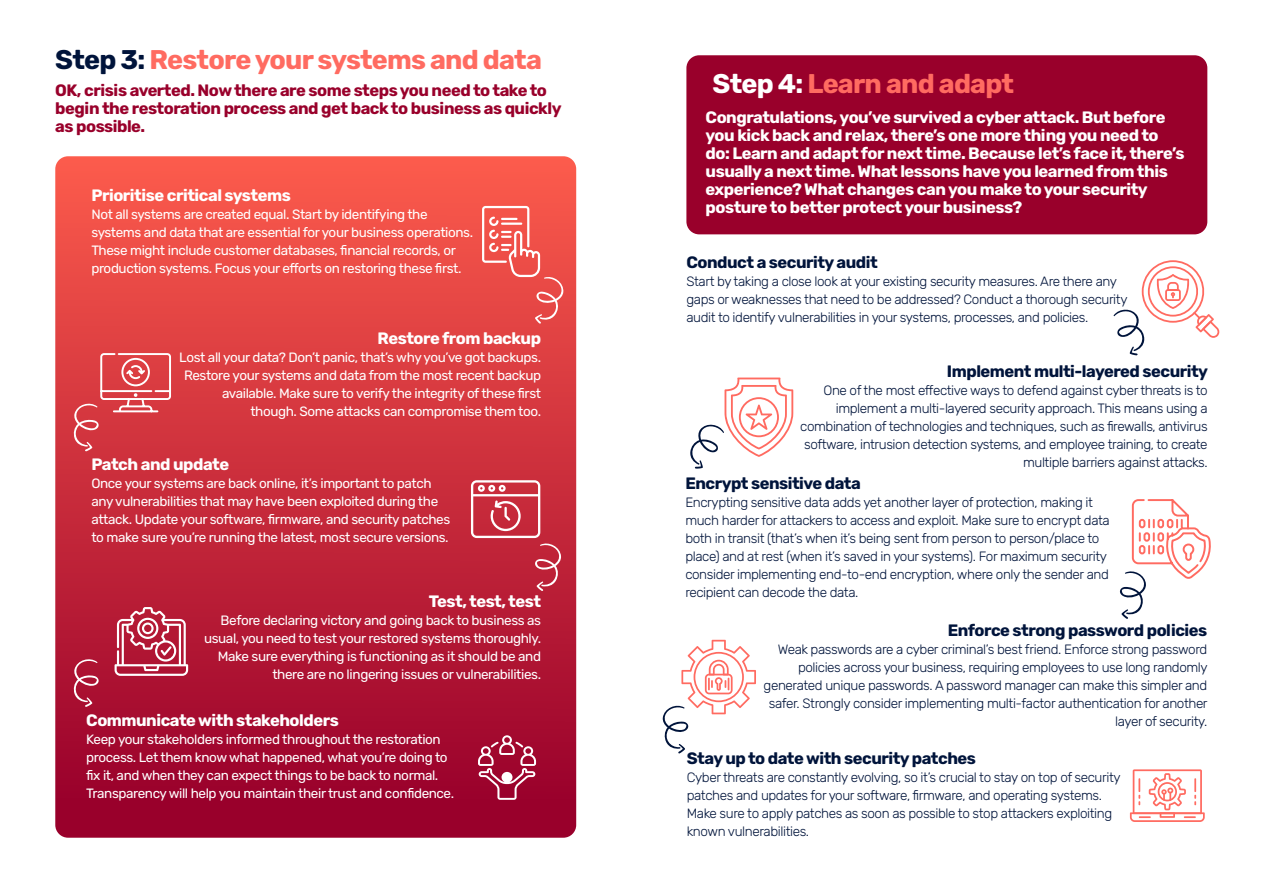
<style>
.page{position:relative;width:1263px;height:893px;background:#fff}
.page>*{position:absolute;margin:0;border:0;box-sizing:border-box;transform-origin:0 0}
.t1{font:700 27px "Rubik";letter-spacing:-.03em;color:#ff6b61}
.t2{font:700 16.5px/18px "Rubik";letter-spacing:-.03em;color:#fff}
.t3{font:700 16.5px "Rubik";letter-spacing:-.03em;color:#00143b}
.t4{font:700 16.5px/18px "Rubik";letter-spacing:-.03em;color:#99002b}
.t5{font:300 13.5px/18px "Rubik";letter-spacing:-.03em;color:#00143b}
.t6{font:13.5px/18px "Rubik";letter-spacing:-.03em;color:#fff}
.s1{color:#00143b}
.s2{color:#fff}
</style>
<div class="page">
<svg style="left:55px;top:156px;width:521px;height:682px;background:#c72b3b"></svg>
<svg style="left:478px;top:735px;width:58px;height:65px;background:#b23959"></svg>
<svg style="left:482px;top:206px;width:82px;height:118px;background:#ee625d"></svg>
<svg style="left:115px;top:607px;width:73px;height:69px"></svg>
<svg style="left:72px;top:352px;width:100px;height:100px;background:#db5056"></svg>
<svg style="left:471px;top:480px;width:90px;height:111px;background:#c94151"></svg>
<svg style="left:72px;top:656px;width:28px;height:51px"></svg>
<div style="left:686px;top:55px;width:521px;height:179px;background:#99002b;border-radius:13px"></div>
<svg style="left:1130px;top:769px;width:75px;height:53px"></svg>
<svg style="left:1113px;top:260px;width:107px;height:96px"></svg>
<svg style="left:1119px;top:499px;width:92px;height:120px"></svg>
<svg style="left:690px;top:378px;width:103px;height:91px"></svg>
<svg style="left:662px;top:640px;width:94px;height:114px"></svg>
<h1 class="t1" style="left:55px;top:44px;width:488px"><span class="s1">Step 3:</span> Restore your systems and data</h1>
<p class="t4" style="left:55px;top:81px;width:508px">OK, crisis averted. Now there are some steps you need to take to begin the restoration process and get back to business as quickly as possible.</p>
<p class="t2" style="left:91px;top:187px;width:201px">Prioritise critical systems</p>
<p class="t6" style="left:91px;top:206px;width:383px">Not all systems are created equal. Start by identifying the systems and data that are essential for your business operations.<br>These might include customer databases, financial records, or production systems. Focus your efforts on restoring these first.</p>
<p class="t2" style="left:378px;top:330px;width:165px">Restore from backup</p>
<p class="t6" style="left:179px;top:349px;width:363px;text-align:right">Lost all your data? Don’t panic, that’s why you’ve got backups.<br>Restore your systems and data from the most recent backup available. Make sure to verify the integrity of these first though. Some attacks can compromise them too.</p>
<p class="t2" style="left:91px;top:456px;width:139px">Patch and update</p>
<p class="t6" style="left:91px;top:475px;width:360px">Once your systems are back online, it’s important to patch any vulnerabilities that may have been exploited during the attack. Update your software, firmware, and security patches to make sure you’re running the latest, most secure versions.</p>
<p class="t2" style="left:429px;top:593px;width:114px">Test, test, test</p>
<p class="t6" style="left:204px;top:612px;width:339px;text-align:right">Before declaring victory and going back to business as usual, you need to test your restored systems thoroughly.<br>Make sure everything is functioning as it should be and there are no lingering issues or vulnerabilities.</p>
<p class="t2" style="left:86px;top:711px;width:254px">Communicate with stakeholders</p>
<p class="t6" style="left:86px;top:730px;width:369px">Keep your stakeholders informed throughout the restoration process. Let them know what happened, what you’re doing to fix it, and when they can expect things to be back to normal.<br>Transparency will help you maintain their trust and confidence.</p>
<h1 class="t1" style="left:713px;top:69px;width:303px"><span class="s2">Step 4:</span> Learn and adapt</h1>
<p class="t2" style="left:706px;top:109px;width:480px">Congratulations, you’ve survived a cyber attack. But before you kick back and relax, there’s one more thing you need to do: Learn and adapt for next time. Because let’s face it, there’s usually a next time. What lessons have you learned from this experience? What changes can you make to your security posture to better protect your business?</p>
<p class="t3" style="left:686px;top:253px;width:193px">Conduct a security audit</p>
<p class="t5" style="left:686px;top:273px;width:443px">Start by taking a close look at your existing security measures. Are there any gaps or weaknesses that need to be addressed? Conduct a thorough security audit to identify vulnerabilities in your systems, processes, and policies.</p>
<p class="t3" style="left:947px;top:362px;width:263px">Implement multi-layered security</p>
<p class="t5" style="left:800px;top:381px;width:409px;text-align:right">One of the most effective ways to defend against cyber threats is to implement a multi-layered security approach. This means using a combination of technologies and techniques, such as firewalls, antivirus software, intrusion detection systems, and employee training, to create multiple barriers against attacks.</p>
<p class="t3" style="left:685px;top:474px;width:177px">Encrypt sensitive data</p>
<p class="t5" style="left:685px;top:494px;width:426px">Encrypting sensitive data adds yet another layer of protection, making it much harder for attackers to access and exploit. Make sure to encrypt data both in transit (that’s when it’s being sent from person to person/place to place) and at rest (when it’s saved in your systems). For maximum security consider implementing end-to-end encryption, where only the sender and recipient can decode the data.</p>
<p class="t3" style="left:948px;top:621px;width:261px">Enforce strong password policies</p>
<p class="t5" style="left:764px;top:640px;width:446px;text-align:right">Weak passwords are a cyber criminal’s best friend. Enforce strong password policies across your business, requiring employees to use long randomly generated unique passwords. A password manager can make this simpler and safer. Strongly consider implementing multi-factor authentication for another layer of security.</p>
<p class="t3" style="left:687px;top:749px;width:291px">Stay up to date with security patches</p>
<p class="t5" style="left:687px;top:769px;width:435px">Cyber threats are constantly evolving, so it’s crucial to stay on top of security patches and updates for your software, firmware, and operating systems.<br>Make sure to apply patches as soon as possible to stop attackers exploiting known vulnerabilities.</p>
</div>
